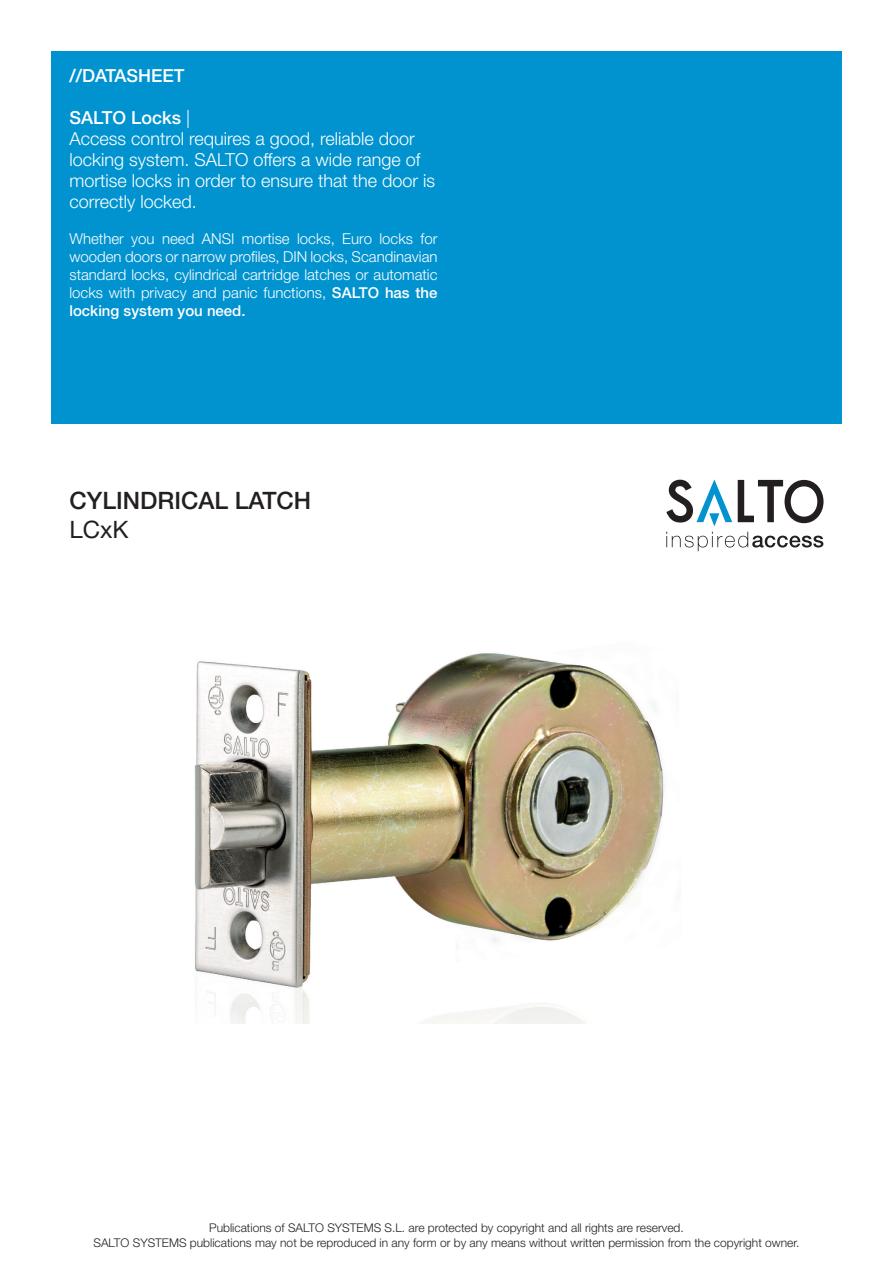
<style>
.page{position:relative;width:893px;height:1263px;background:#fff}
.page>*{position:absolute;margin:0;border:0;box-sizing:border-box;transform-origin:0 0}
.t1{font:500 24px "Helvetica Neue LT Std";color:#231f20}
.t2{font:24px "Helvetica Neue LT Std";color:#231f20}
.t3{font:300 18px/21px "Helvetica Neue LT Std";color:#fff}
.t4{font:500 18px "Helvetica Neue LT Std";color:#fff}
.t5{font:300 15px/18px "Helvetica Neue LT Std";color:#fff;text-align:justify}
.t6{font:300 12px/15px "Helvetica Neue LT Std";color:#231f20;text-align:center}
.s1{font-weight:500}
</style>
<div class="page">
<img style="left:194px;top:653px;width:471px;height:370px">
<div style="left:51px;top:51px;width:791px;height:372px;background:#0093d0"></div>
<svg style="left:666px;top:479px;width:66px;height:47px"></svg>
<svg style="left:738px;top:480px;width:85px;height:43px"></svg>
<svg style="left:666px;top:532px;width:157px;height:19px"></svg>
<p class="t4" style="left:69px;top:64px;width:117px">//DATASHEET</p>
<p class="t3" style="left:69px;top:106px;width:367px"><span class="s1">SALTO Locks</span> |<br>Access control requires a good, reliable door locking system. SALTO offers a wide range of mortise locks in order to ensure that the door is correctly locked.</p>
<p class="t5" style="left:69px;top:229px;width:370px">Whether you need ANSI mortise locks, Euro locks for wooden doors or narrow profiles, DIN locks, Scandinavian standard locks, cylindrical cartridge latches or automatic locks with privacy and panic functions, <span class="s1">SALTO has the locking system you need.</span></p>
<h1 class="t1" style="left:69px;top:486px;width:243px">CYLINDRICAL LATCH</h1>
<h1 class="t2" style="left:69px;top:515px;width:61px">LCxK</h1>
<p class="t6" style="left:93px;top:1220px;width:707px">Publications of SALTO SYSTEMS S.L. are protected by copyright and all rights are reserved.<br>SALTO SYSTEMS publications may not be reproduced in any form or by any means without written permission from the copyright owner.</p>
</div>
